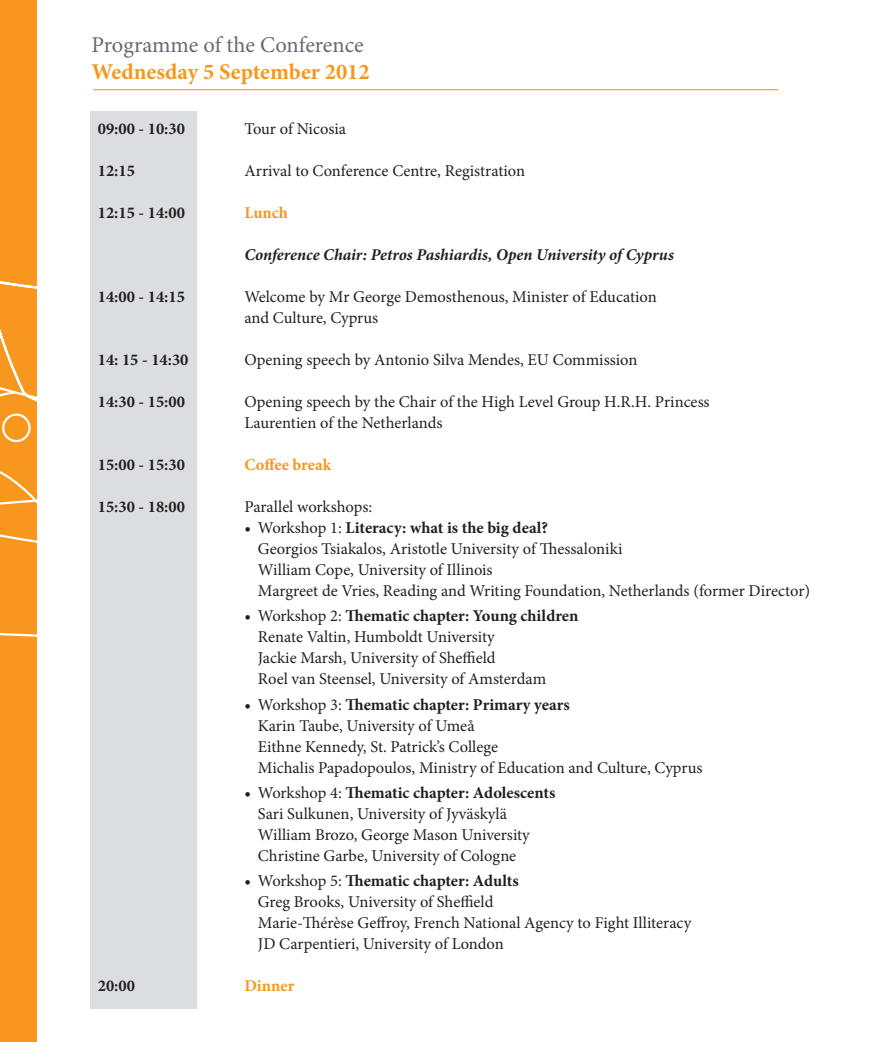
<style>
.page{position:relative;width:893px;height:1042px;background:#fff}
.page>*{position:absolute;margin:0;border:0;box-sizing:border-box;transform-origin:0 0}
.t1{font:22.5px "Minion Pro";color:#666b70}
.t2{font:700 22.5px "Minion Pro";color:#f7971d}
.t3{font:16.5px/21px "Minion Pro";letter-spacing:-.005em;color:#231f20}
.t4{font:700 16.5px "Minion Pro";color:#231f20}
.t5{font:italic 700 16.5px "Minion Pro";letter-spacing:-.005em;color:#231f20}
.t6{font:700 16.5px "Minion Pro";color:#f7971d}
.s1{font-weight:400}
</style>
<div class="page">
<div style="left:91px;top:111px;width:106px;height:897px;background:#dcdddf"></div>
<hr style="left:94px;top:89px;width:684px;height:1px;background:#f7971d">
<div style="left:0;top:0;width:37px;height:1042px;background:#f7971d"></div>
<svg style="left:0;top:281px;width:37px;height:356px"></svg>
<p class="t1" style="left:91px;top:29px;width:274px">Programme of the Conference</p>
<p class="t2" style="left:91px;top:55px;width:280px">Wednesday 5 September 2012</p>
<p class="t4" style="left:98px;top:117px;width:89px">09:00 - 10:30</p>
<p class="t3" style="left:244px;top:118px;width:103px">Tour of Nicosia</p>
<p class="t4" style="left:98px;top:159px;width:39px">12:15</p>
<p class="t3" style="left:244px;top:160px;width:282px">Arrival to Conference Centre, Registration</p>
<p class="t4" style="left:98px;top:201px;width:89px">12:15 - 14:00</p>
<p class="t6" style="left:244px;top:201px;width:45px">Lunch</p>
<p class="t5" style="left:244px;top:243px;width:431px">Conference Chair: Petros Pashiardis, Open University of Cyprus</p>
<p class="t4" style="left:98px;top:285px;width:89px">14:00 - 14:15</p>
<p class="t3" style="left:244px;top:286px;width:414px">Welcome by Mr George Demosthenous, Minister of Education</p>
<p class="t3" style="left:244px;top:307px;width:135px">and Culture, Cyprus</p>
<p class="t4" style="left:98px;top:348px;width:92px">14: 15 - 14:30</p>
<p class="t3" style="left:244px;top:349px;width:394px">Opening speech by Antonio Silva Mendes, EU Commission</p>
<p class="t4" style="left:98px;top:390px;width:89px">14:30 - 15:00</p>
<p class="t3" style="left:244px;top:391px;width:467px">Opening speech by the Chair of the High Level Group H.R.H. Princess<br>Laurentien of the Netherlands</p>
<p class="t4" style="left:98px;top:453px;width:89px">15:00 - 15:30</p>
<p class="t6" style="left:244px;top:453px;width:88px">Coffee break</p>
<p class="t4" style="left:98px;top:495px;width:89px">15:30 - 18:00</p>
<p class="t3" style="left:244px;top:496px;width:129px">Parallel workshops:</p>
<p class="t4" style="left:244px;top:516px;width:305px">• <span class="s1">Workshop 1:</span> Literacy: what is the big deal?</p>
<p class="t3" style="left:258px;top:538px;width:366px">Georgios Tsiakalos, Aristotle University of Thessaloniki</p>
<p class="t3" style="left:258px;top:559px;width:236px">William Cope, University of Illinois</p>
<p class="t3" style="left:258px;top:580px;width:554px">Margreet de Vries, Reading and Writing Foundation, Netherlands (former Director)</p>
<p class="t4" style="left:244px;top:604px;width:335px">• <span class="s1">Workshop 2:</span> Thematic chapter: Young children</p>
<p class="t3" style="left:258px;top:627px;width:238px">Renate Valtin, Humboldt University</p>
<p class="t3" style="left:258px;top:648px;width:239px">Jackie Marsh, University of Sheffield</p>
<p class="t3" style="left:258px;top:669px;width:290px">Roel van Steensel, University of Amsterdam</p>
<p class="t4" style="left:244px;top:693px;width:327px">• <span class="s1">Workshop 3:</span> Thematic chapter: Primary years</p>
<p class="t3" style="left:258px;top:715px;width:218px">Karin Taube, University of Umeå</p>
<p class="t3" style="left:258px;top:736px;width:242px">Eithne Kennedy, St. Patrick’s College</p>
<p class="t3" style="left:258px;top:757px;width:446px">Michalis Papadopoulos, Ministry of Education and Culture, Cyprus</p>
<p class="t4" style="left:244px;top:781px;width:313px">• <span class="s1">Workshop 4:</span> Thematic chapter: Adolescents</p>
<p class="t3" style="left:258px;top:803px;width:250px">Sari Sulkunen, University of Jyväskylä</p>
<p class="t3" style="left:258px;top:824px;width:273px">William Brozo, George Mason University</p>
<p class="t3" style="left:258px;top:845px;width:260px">Christine Garbe, University of Cologne</p>
<p class="t4" style="left:244px;top:869px;width:276px">• <span class="s1">Workshop 5:</span> Thematic chapter: Adults</p>
<p class="t3" style="left:258px;top:891px;width:237px">Greg Brooks, University of Sheffield</p>
<p class="t3" style="left:258px;top:912px;width:435px">Marie-Thérèse Geffroy, French National Agency to Fight Illiteracy</p>
<p class="t3" style="left:258px;top:933px;width:247px">JD Carpentieri, University of London</p>
<p class="t4" style="left:98px;top:974px;width:39px">20:00</p>
<p class="t6" style="left:244px;top:974px;width:51px">Dinner</p>
</div>
